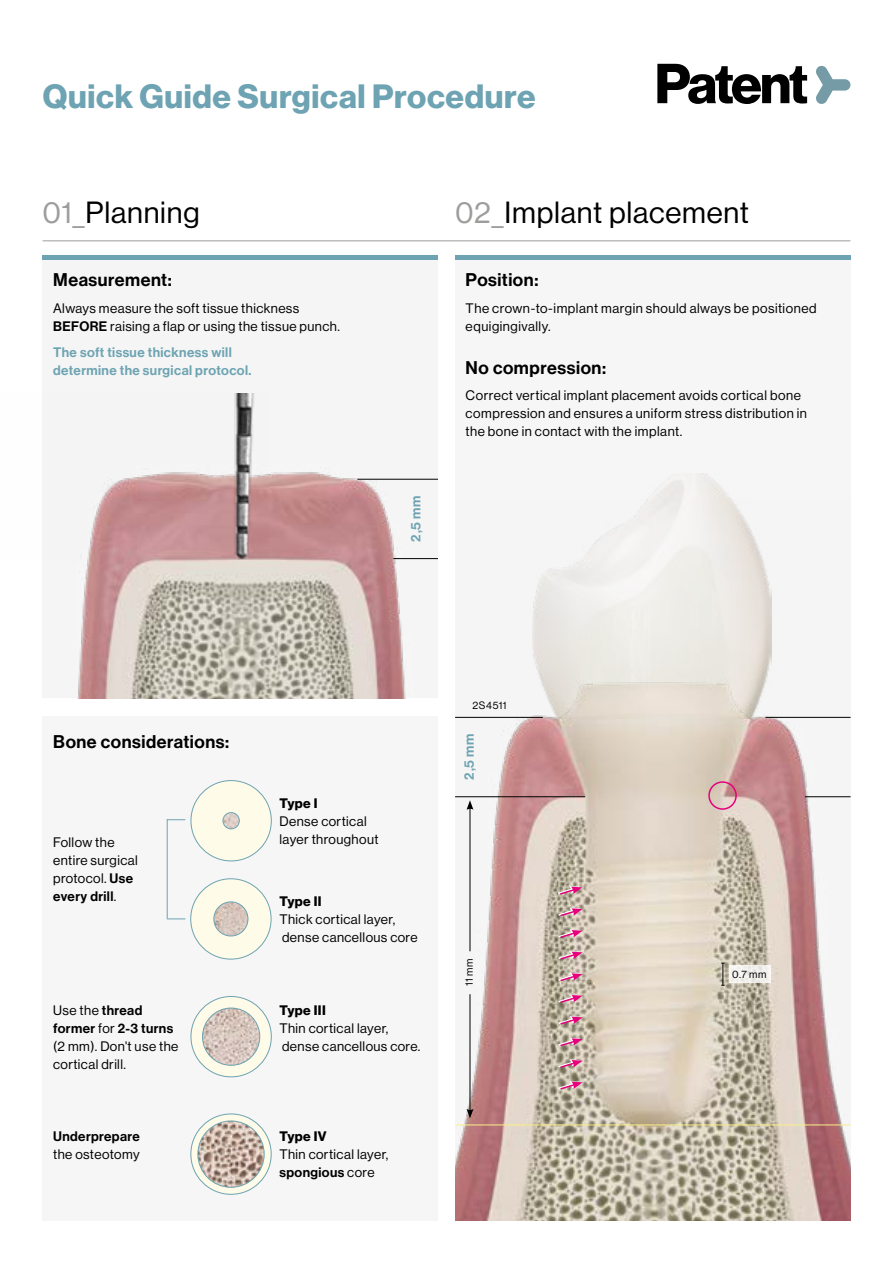
<style>
.page{position:relative;width:893px;height:1263px;background:#fff}
.page>*{position:absolute;margin:0;border:0;box-sizing:border-box;transform-origin:0 0}
.t1{font:33px "N Haas Grotesk DS Pro 75 Bd";letter-spacing:.02em;color:#6da3b2}
.t2{font:30px "N Haas Grotesk DS Pro 55 Rg";letter-spacing:.025em;color:#000}
.t3{font:18px "N Haas Grotesk DS Pro 65 Md";letter-spacing:.03em;color:#000}
.t4{font:13.5px/18px "N Haas Grotesk DS Pro 55 Rg";letter-spacing:.03em;color:#000}
.t5{font:13.5px/18px "N Haas Grotesk DS Pro 65 Md";letter-spacing:.03em;color:#6da3b2}
.t6{font:13.5px "N Haas Grotesk DS Pro 65 Md";letter-spacing:.03em;color:#000}
.t7{font:13.5px "N Haas Grotesk DS Pro 75 Bd";letter-spacing:.03em;color:#000}
.t8{font:10.5px "N Haas Grotesk DS Pro 55 Rg";letter-spacing:.05em;color:#000}
.s1{color:#9d9d9c}
.s2{font-family:"N Haas Grotesk DS Pro 65 Md"}
.s3{font-family:"N Haas Grotesk DS Pro 55 Rg"}
</style>
<div class="page">
<img style="left:455px;top:556px;width:395px;height:664px">
<img style="left:76px;top:393px;width:362px;height:305px">
<hr style="left:43px;top:255px;width:395px;height:4px;background:#6da3b2">
<hr style="left:455px;top:255px;width:395px;height:4px;background:#6da3b2">
<hr style="left:765px;top:717px;width:86px;height:1px;background:#000">
<hr style="left:805px;top:796px;width:46px;height:1px;background:#000">
<hr style="left:455px;top:1124px;width:395px;height:1px;background:#f8ef87">
<svg style="left:721px;top:963px;width:4px;height:23px"></svg>
<hr style="left:455px;top:717px;width:88px;height:1px;background:#000">
<hr style="left:357px;top:479px;width:81px;height:1px;background:#000">
<div style="left:729px;top:965px;width:42px;height:18px;background:linear-gradient(to right,#f2f1ed,#f0eeeb)"></div>
<svg style="left:557px;top:1081px;width:26px;height:10px"></svg>
<svg style="left:557px;top:1059px;width:26px;height:10px"></svg>
<svg style="left:557px;top:1038px;width:26px;height:9px"></svg>
<svg style="left:557px;top:1016px;width:26px;height:10px"></svg>
<svg style="left:557px;top:994px;width:26px;height:10px"></svg>
<svg style="left:557px;top:973px;width:26px;height:9px"></svg>
<svg style="left:557px;top:951px;width:26px;height:10px"></svg>
<svg style="left:557px;top:929px;width:26px;height:10px"></svg>
<svg style="left:557px;top:908px;width:26px;height:9px"></svg>
<svg style="left:556px;top:886px;width:26px;height:10px"></svg>
<hr style="left:470px;top:807px;width:1px;height:144px;background:#000">
<svg style="left:466px;top:800px;width:7px;height:10px"></svg>
<div style="left:708px;top:781px;width:29px;height:29px;border:2px solid #e6007d;border-radius:50%"></div>
<img style="left:42px;top:393px;width:225px;height:168px">
<img style="left:532px;top:473px;width:239px;height:246px">
<hr style="left:43px;top:240px;width:807px;height:1px;background:#9d9d9c">
<svg style="left:657px;top:64px;width:150px;height:40px"></svg>
<svg style="left:816px;top:65px;width:34px;height:39px"></svg>
<hr style="left:455px;top:796px;width:130px;height:1px;background:#000">
<hr style="left:393px;top:558px;width:45px;height:1px;background:#000">
<div style="left:43px;top:716px;width:395px;height:504px;background:#f6f6f6"></div>
<div style="left:191px;top:780px;width:80px;height:81px;background:#fffbe9;border-radius:50%"></div>
<div style="left:191px;top:780px;width:81px;height:81px;border:1px solid #6da3b2;border-radius:50%"></div>
<img style="left:223px;top:812px;width:16px;height:17px;border-radius:8px">
<div style="left:223px;top:812px;width:16px;height:17px;border:1px solid #6da3b2;border-radius:50%"></div>
<div style="left:191px;top:879px;width:80px;height:80px;background:#fffbe9;border-radius:50%"></div>
<div style="left:190px;top:878px;width:82px;height:81px;border:1px solid #6da3b2;border-radius:50%"></div>
<img style="left:214px;top:902px;width:34px;height:34px;border-radius:17px">
<div style="left:214px;top:902px;width:34px;height:34px;border:1px solid #6da3b2;border-radius:50%"></div>
<div style="left:191px;top:996px;width:80px;height:81px;background:#fffbe9;border-radius:50%"></div>
<div style="left:191px;top:996px;width:81px;height:81px;border:1px solid #6da3b2;border-radius:50%"></div>
<img style="left:203px;top:1008px;width:57px;height:57px;border-radius:29px">
<div style="left:202px;top:1008px;width:58px;height:57px;border:1px solid #6da3b2;border-radius:50%"></div>
<svg style="left:191px;top:1114px;width:80px;height:80px;fill:#fffbe9"></svg>
<div style="left:190px;top:1113px;width:82px;height:82px;border:1px solid #6da3b2;border-radius:50%"></div>
<img style="left:198px;top:1121px;width:66px;height:66px;border-radius:33px">
<div style="left:198px;top:1121px;width:66px;height:66px;border:1px solid #6da3b2;border-radius:50%"></div>
<hr style="left:167px;top:819px;width:1px;height:99px;background:#6da3b2">
<svg style="left:167px;top:819px;width:18px;height:1px"></svg>
<svg style="left:167px;top:918px;width:18px;height:1px"></svg>
<hr style="left:470px;top:994px;width:1px;height:117px;background:#000">
<svg style="left:466px;top:1109px;width:7px;height:9px"></svg>
<h1 class="t1" style="left:43px;top:77px;width:494px">Quick Guide Surgical Procedure</h1>
<h2 class="t2" style="left:43px;top:196px;width:159px"><span class="s1">01_</span>Planning</h2>
<h2 class="t2" style="left:455px;top:196px;width:295px"><span class="s1">02_</span>Implant placement</h2>
<h3 class="t3" style="left:53px;top:269px;width:120px">Measurement:</h3>
<p class="t4" style="left:53px;top:299px;width:288px">Always measure the soft tissue thickness<br><span class="s2">BEFORE</span> raising a flap or using the tissue punch.</p>
<p class="t5" style="left:53px;top:344px;width:200px">The soft tissue thickness will determine the surgical protocol.</p>
<p class="t5" style="left:407px;top:542px;width:47px;rotate:-90deg">2,5 mm</p>
<h3 class="t3" style="left:466px;top:269px;width:74px">Position:</h3>
<p class="t4" style="left:466px;top:299px;width:352px">The crown-to-implant margin should always be positioned equigingivally.</p>
<h3 class="t3" style="left:466px;top:357px;width:142px">No compression:</h3>
<p class="t4" style="left:466px;top:387px;width:343px">Correct vertical implant placement avoids cortical bone compression and ensures a uniform stress distribution in the bone in contact with the implant.</p>
<h3 class="t3" style="left:53px;top:732px;width:177px">Bone considerations:</h3>
<p class="t4" style="left:53px;top:833px;width:86px">Follow the entire surgical protocol. <span class="s2">Use</span></p>
<p class="t6" style="left:53px;top:889px;width:65px">every drill<span class="s3">.</span></p>
<p class="t4" style="left:53px;top:1001px;width:91px">Use the <span class="s2">thread</span></p>
<p class="t6" style="left:53px;top:1020px;width:122px">former <span class="s3">for</span> 2-3 turns</p>
<p class="t4" style="left:53px;top:1037px;width:127px">(2 mm). Don't use the cortical drill.</p>
<p class="t6" style="left:53px;top:1129px;width:88px">Underprepare</p>
<p class="t4" style="left:53px;top:1146px;width:88px">the osteotomy</p>
<p class="t7" style="left:279px;top:795px;width:40px">Type I</p>
<p class="t4" style="left:279px;top:812px;width:101px">Dense cortical layer throughout</p>
<p class="t7" style="left:279px;top:893px;width:44px">Type II</p>
<p class="t4" style="left:279px;top:910px;width:140px">Thick cortical layer, dense cancellous core</p>
<p class="t7" style="left:279px;top:1002px;width:48px">Type III</p>
<p class="t4" style="left:279px;top:1019px;width:142px">Thin cortical layer, dense cancellous core.</p>
<p class="t7" style="left:279px;top:1129px;width:49px">Type IV</p>
<p class="t4" style="left:279px;top:1145px;width:110px">Thin cortical layer,</p>
<p class="t6" style="left:279px;top:1165px;width:97px">spongious <span class="s3">core</span></p>
<p class="t8" style="left:472px;top:699px;width:35px">2S4511</p>
<p class="t5" style="left:460px;top:780px;width:47px;rotate:-90deg">2,5 mm</p>
<p class="t8" style="left:463px;top:986px;width:29px;rotate:-90deg">11 mm</p>
<p class="t8" style="left:732px;top:968px;width:36px">0.7 mm</p>
</div>
